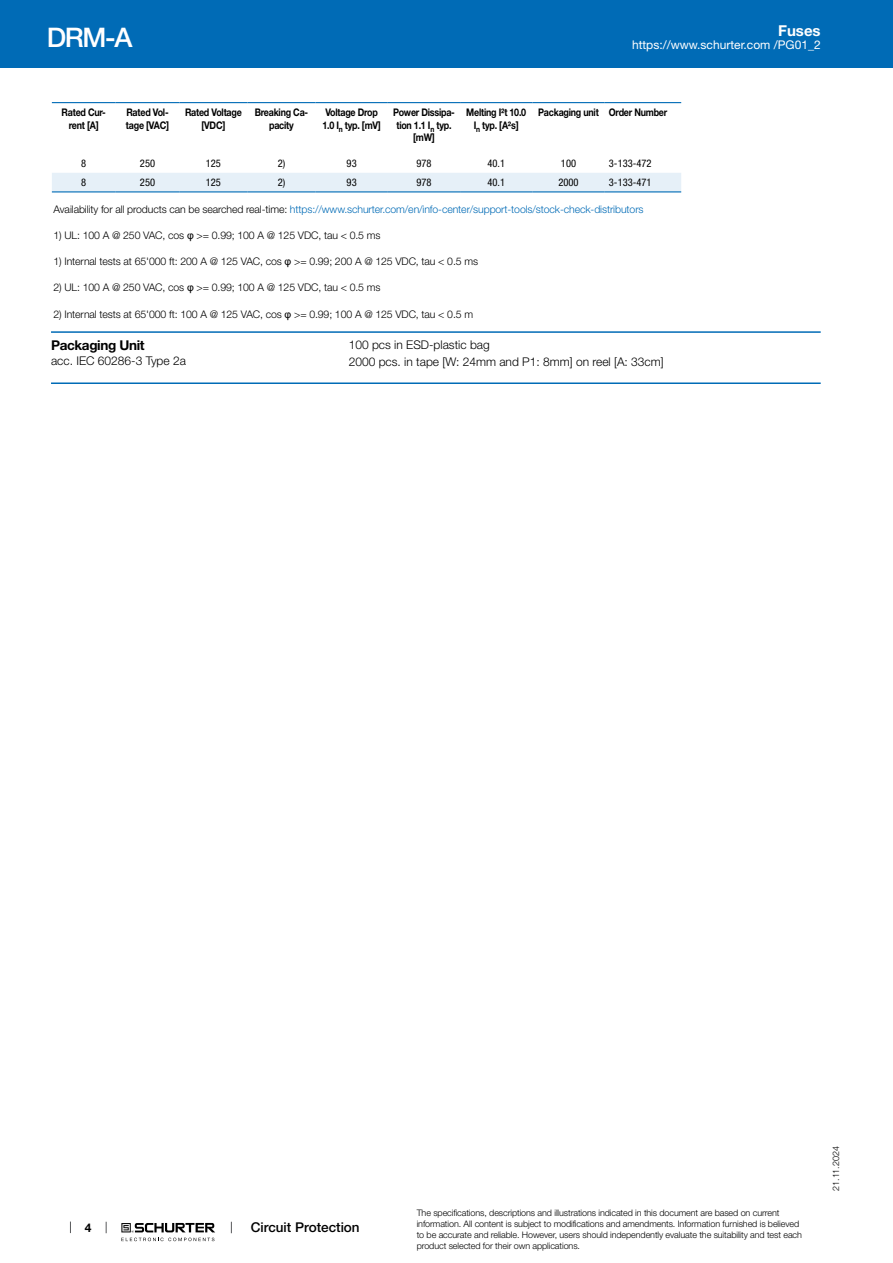
<style>
.page{position:relative;width:893px;height:1263px;background:#fff}
.page>*{position:absolute;margin:0;border:0;box-sizing:border-box;transform-origin:0 0}
.t1{font:500 27px "Helvetica Neue LT";color:#fff}
.t2{font:700 15px "Helvetica Neue LT";color:#fff}
.t3{font:500 13.5px "Helvetica Neue LT";color:#000}
.t4{font:700 13.5px "Helvetica Neue LT";letter-spacing:-.025em;color:#000}
.t5{font:300 12px/17px "Helvetica Neue LT";color:#000}
.t6{font:12px "Helvetica Neue LT";color:#fff}
.t7{font:700 12px "Helvetica Neue LT";color:#000}
.t8{font:300 10.5px "Helvetica Neue LT";letter-spacing:-.01em;color:#000}
.t9{font:700 10.5px/12.6px "Helvetica Neue LT";letter-spacing:-.025em;color:#000;text-align:center;scale:.85 1}
.t10{font:300 10.5px "Helvetica Neue LT";letter-spacing:-.01em;color:#006bb6}
.t11{font:condensed 10.5px "Helvetica Neue LT";color:#000}
.t12{font:300 9px/10.8px "Helvetica Neue LT";letter-spacing:-.01em;color:#000}
.s1{color:#000}
.s2{font-family:"Arial Unicode MS";font-weight:400}
</style>
<div class="page">
<svg style="left:70px;top:1221px;width:1px;height:12px"></svg>
<svg style="left:121px;top:1223px;width:94px;height:18px"></svg>
<div style="left:0;top:0;width:893px;height:68px;background:#006bb6"></div>
<svg style="left:52px;top:103px;width:629px;height:1px"></svg>
<svg style="left:52px;top:192px;width:629px;height:1px"></svg>
<div style="left:52px;top:173px;width:629px;height:18px;background:#e6f0f8"></div>
<hr style="left:52px;top:102px;width:64px;height:1px;background:#006bb6">
<hr style="left:116px;top:102px;width:63px;height:1px;background:#006bb6">
<hr style="left:179px;top:102px;width:68px;height:1px;background:#006bb6">
<hr style="left:247px;top:102px;width:68px;height:1px;background:#006bb6">
<hr style="left:315px;top:102px;width:73px;height:1px;background:#006bb6">
<hr style="left:388px;top:102px;width:72px;height:1px;background:#006bb6">
<hr style="left:460px;top:102px;width:72px;height:1px;background:#006bb6">
<hr style="left:532px;top:102px;width:73px;height:1px;background:#006bb6">
<hr style="left:605px;top:102px;width:76px;height:1px;background:#006bb6">
<hr style="left:52px;top:191px;width:64px;height:1px;background:#006bb6">
<hr style="left:116px;top:191px;width:63px;height:1px;background:#006bb6">
<hr style="left:179px;top:191px;width:68px;height:1px;background:#006bb6">
<hr style="left:247px;top:191px;width:68px;height:1px;background:#006bb6">
<hr style="left:315px;top:191px;width:73px;height:1px;background:#006bb6">
<hr style="left:388px;top:191px;width:72px;height:1px;background:#006bb6">
<hr style="left:460px;top:191px;width:72px;height:1px;background:#006bb6">
<hr style="left:532px;top:191px;width:73px;height:1px;background:#006bb6">
<hr style="left:605px;top:191px;width:76px;height:1px;background:#006bb6">
<hr style="left:51px;top:331px;width:770px;height:2px;background:#006bb6">
<hr style="left:51px;top:382px;width:770px;height:2px;background:#006bb6">
<h1 class="t1" style="left:47px;top:21px;width:87px">DRM-A</h1>
<h2 class="t2" style="left:778px;top:21px;width:44px">Fuses</h2>
<h3 class="t6" style="left:632px;top:38px;width:190px">https://www.schurter.com /PG01_2</h3>
<p class="t9" style="left:62px;top:106px;width:54px">Rated Cur&shy;rent [A]</p>
<p class="t9" style="left:126px;top:106px;width:52px;text-align:left">Rated Vol&shy;tage [VAC]</p>
<p class="t9" style="left:185px;top:106px;width:68px">Rated Voltage [VDC]</p>
<p class="t9" style="left:255px;top:106px;width:64px">Breaking Ca&shy;pacity</p>
<p class="t9" style="left:322px;top:106px;width:70px;text-align:left">Voltage Drop<br>1.0 I<sub>n</sub> typ. [mV]</p>
<p class="t9" style="left:393px;top:106px;width:74px">Power Dissipa&shy;tion 1.1 I<sub>n</sub> typ. [mW]</p>
<p class="t9" style="left:466px;top:106px;width:72px">Melting I²t 10.0<br>I<sub>n</sub> typ. [A²s]</p>
<p class="t9" style="left:538px;top:106px;width:153px">Packaging unit Order Number</p>
<p class="t11" style="left:81px;top:157px;width:7px">8</p>
<p class="t11" style="left:140px;top:157px;width:17px">250</p>
<p class="t11" style="left:206px;top:157px;width:17px">125</p>
<p class="t11" style="left:278px;top:157px;width:9px">2)</p>
<p class="t11" style="left:347px;top:157px;width:12px">93</p>
<p class="t11" style="left:416px;top:157px;width:17px">978</p>
<p class="t11" style="left:487px;top:157px;width:19px">40.1</p>
<p class="t11" style="left:561px;top:157px;width:17px">100</p>
<p class="t11" style="left:609px;top:157px;width:44px">3-133-472</p>
<p class="t11" style="left:81px;top:176px;width:7px">8</p>
<p class="t11" style="left:140px;top:176px;width:17px">250</p>
<p class="t11" style="left:206px;top:176px;width:17px">125</p>
<p class="t11" style="left:278px;top:176px;width:9px">2)</p>
<p class="t11" style="left:347px;top:176px;width:12px">93</p>
<p class="t11" style="left:416px;top:176px;width:17px">978</p>
<p class="t11" style="left:487px;top:176px;width:19px">40.1</p>
<p class="t11" style="left:558px;top:176px;width:22px">2000</p>
<p class="t11" style="left:609px;top:176px;width:44px">3-133-471</p>
<p class="t10" style="left:54px;top:203px;width:591px"><span class="s1">Availability for all products can be searched real-time:</span> https://www.schurter.com/en/info-center/support-tools/stock-check-distributors</p>
<p class="t8" style="left:54px;top:229px;width:328px">1) UL: 100 A @ 250 VAC, cos <span class="s2">φ</span> &gt;= 0.99; 100 A @ 125 VDC, tau &lt; 0.5 ms</p>
<p class="t8" style="left:54px;top:255px;width:426px">1) Internal tests at 65'000 ft: 200 A @ 125 VAC, cos <span class="s2">φ</span> &gt;= 0.99; 200 A @ 125 VDC, tau &lt; 0.5 ms</p>
<p class="t8" style="left:54px;top:281px;width:328px">2) UL: 100 A @ 250 VAC, cos <span class="s2">φ</span> &gt;= 0.99; 100 A @ 125 VDC, tau &lt; 0.5 ms</p>
<p class="t8" style="left:54px;top:307px;width:421px">2) Internal tests at 65'000 ft: 100 A @ 125 VAC, cos <span class="s2">φ</span> &gt;= 0.99; 100 A @ 125 VDC, tau &lt; 0.5 m</p>
<h3 class="t4" style="left:51px;top:337px;width:95px">Packaging Unit</h3>
<h3 class="t5" style="left:51px;top:352px;width:136px">acc. IEC 60286-3 Type 2a</h3>
<h3 class="t5" style="left:349px;top:336px;width:317px">100 pcs in ESD-plastic bag<br>2000 pcs. in tape [W: 24mm and P1: 8mm] on reel [A: 33cm]</h3>
<h3 class="t7" style="left:85px;top:1220px;width:8px">4</h3>
<h3 class="t3" style="left:251px;top:1219px;width:110px">Circuit Protection</h3>
<p class="t12" style="left:417px;top:1207px;width:387px">The specifications, descriptions and illustrations indicated in this document are based on current information. All content is subject to modifications and amendments. Information furnished is believed to be accurate and reliable. However, users should independently evaluate the suitability and test each product selected for their own applications.</p>
<p class="t12" style="left:830px;top:1191px;width:46px;rotate:-90deg">21.11.2024</p>
</div>
